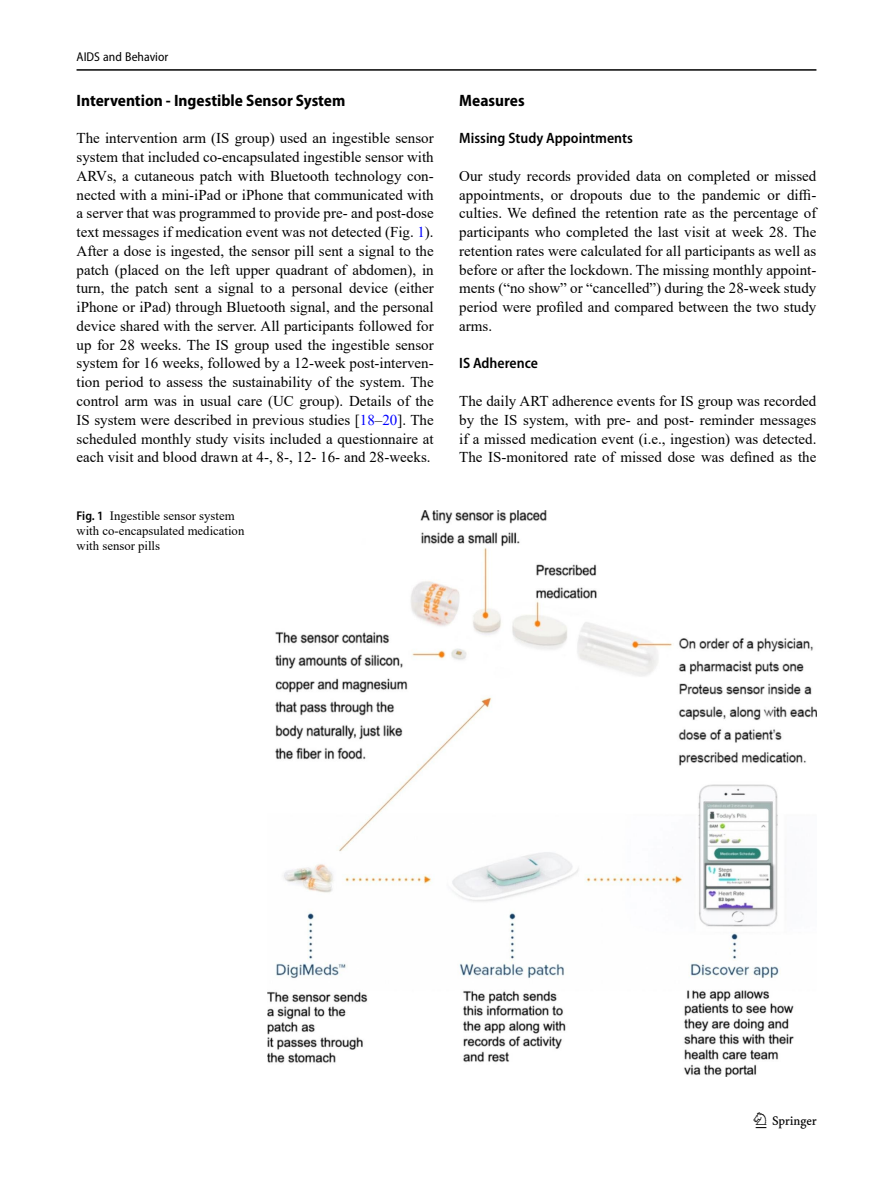
<style>
.page{position:relative;width:893px;height:1187px;background:#fff}
.page>*{position:absolute;margin:0;border:0;box-sizing:border-box;transform-origin:0 0}
.t1{font:22.5px "Springnew";color:#000}
.Head_2{font:700 semi-condensed 16.5px "Myriad Pro";color:#000}
.Body_Text{font:15px/18.8px "Times New Roman";color:#000;text-align:justify}
.Head_3_after_2{font:600 semi-condensed 15px "Myriad Pro";color:#000}
.Head_3{font:600 semi-condensed 15px "Myriad Pro";color:#000}
.Figure_Caption_Side{font:12.75px/15px "Times New Roman";color:#000}
.t2{font:semi-condensed 12.75px "Myriad Pro";color:#000}
.s1{color:#00f}
.s2{font-family:"Myriad Pro";font-weight:600;font-stretch:semi-condensed}
</style>
<div class="page">
<hr style="left:77px;top:69px;width:739px;height:2px;background:#000">
<img style="left:268px;top:511px;width:548px;height:565px">
<p class="t2" style="left:77px;top:49px;width:93px">AIDS and Behavior</p>
<p class="Head_2" style="left:77px;top:91px;width:270px">Intervention - Ingestible Sensor System</p>
<p class="Body_Text" style="left:77px;top:128px;width:359px">The intervention arm (IS group) used an ingestible sensor system that included co-encapsulated ingestible sensor with ARVs, a cutaneous patch with Bluetooth technology con&shy;nected with a mini-iPad or iPhone that communicated with a server that was programmed to provide pre- and post-dose text messages if medication event was not detected (Fig. <span class="s1">1</span>).<br>After a dose is ingested, the sensor pill sent a signal to the patch (placed on the left upper quadrant of abdomen), in turn, the patch sent a signal to a personal device (either iPhone or iPad) through Bluetooth signal, and the personal device shared with the server. All participants followed for up for 28 weeks. The IS group used the ingestible sensor system for 16 weeks, followed by a 12-week post-interven&shy;tion period to assess the sustainability of the system. The control arm was in usual care (UC group). Details of the IS system were described in previous studies [<span class="s1">18</span>–<span class="s1">20</span>]. The scheduled monthly study visits included a questionnaire at each visit and blood drawn at 4-, 8-, 12- 16- and 28-weeks.</p>
<p class="Figure_Caption_Side" style="left:77px;top:508px;width:169px"><span class="s2">Fig. 1</span> Ingestible sensor system with co-encapsulated medication with sensor pills</p>
<p class="Head_2" style="left:459px;top:91px;width:67px">Measures</p>
<p class="Head_3_after_2" style="left:459px;top:130px;width:175px">Missing Study Appointments</p>
<p class="Body_Text" style="left:459px;top:166px;width:359px">Our study records provided data on completed or missed appointments, or dropouts due to the pandemic or diffi&shy;culties. We defined the retention rate as the percentage of participants who completed the last visit at week 28. The retention rates were calculated for all participants as well as before or after the lockdown. The missing monthly appoint&shy;ments (“no show” or “cancelled”) during the 28-week study period were profiled and compared between the two study arms.</p>
<p class="Head_3" style="left:459px;top:355px;width:80px">IS Adherence</p>
<p class="Body_Text" style="left:459px;top:391px;width:359px">The daily ART adherence events for IS group was recorded by the IS system, with pre- and post- reminder messages if a missed medication event (i.e., ingestion) was detected.<br>The IS-monitored rate of missed dose was defined as the</p>
<h1 class="t1" style="left:756px;top:1107px;width:63px">1 3</h1>
</div>
